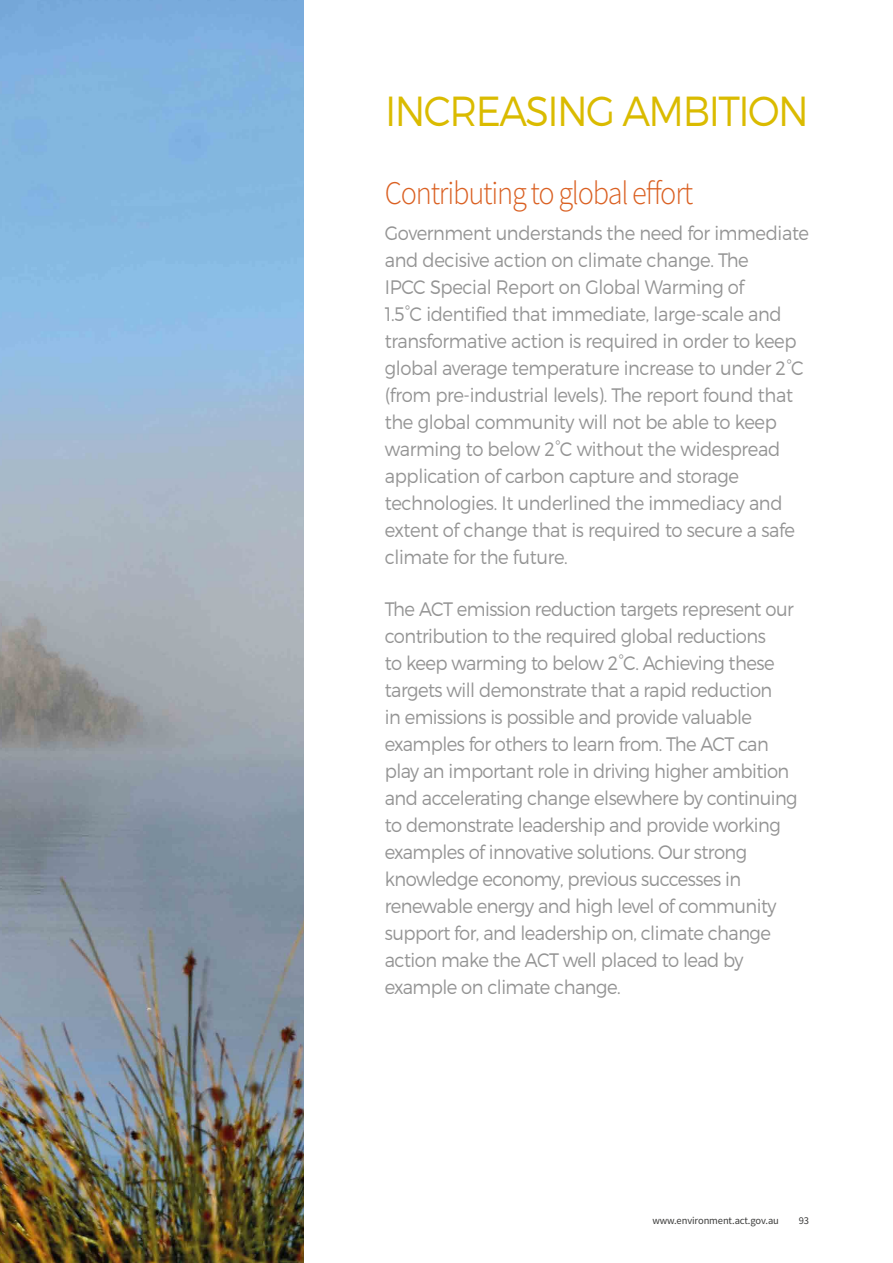
<style>
.page{position:relative;width:893px;height:1263px;background:#fff}
.page>*{position:absolute;margin:0;border:0;box-sizing:border-box;transform-origin:0 0}
.H3{font:300 42px "Montserrat";letter-spacing:-.04em;color:#dabb00;scale:.92 1}
.H4{font:300 33px "Source Sans Pro";letter-spacing:-.04em;color:#da6022;scale:.92 1}
.PullOut{font:300 19.5px/27px "Montserrat";letter-spacing:-.03em;color:#949494;scale:.92 1}
.t1{font:10.5px "Source Sans Pro";letter-spacing:-.01em;color:#3c3c3b}
</style>
<div class="page">
<img style="left:0;top:0;width:303px;height:1263px">
<p class="H3" style="left:385px;top:85px;width:462px">INCREASING AMBITION</p>
<p class="H4" style="left:385px;top:173px;width:337px">Contributing to global effort</p>
<p class="PullOut" style="left:385px;top:219px;width:463px">Government understands the need for immediate and decisive action on climate change. The<br>IPCC Special Report on Global Warming of<br>1.5°C identified that immediate, large-scale and transformative action is required in order to keep global average temperature increase to under 2°C (from pre-industrial levels). The report found that the global community will not be able to keep warming to below 2°C without the widespread application of carbon capture and storage technologies. It underlined the immediacy and extent of change that is required to secure a safe climate for the future.</p>
<p class="PullOut" style="left:385px;top:595px;width:450px">The ACT emission reduction targets represent our contribution to the required global reductions<br>to keep warming to below 2°C. Achieving these targets will demonstrate that a rapid reduction<br>in emissions is possible and provide valuable examples for others to learn from. The ACT can play an important role in driving higher ambition and accelerating change elsewhere by continuing to demonstrate leadership and provide working examples of innovative solutions. Our strong knowledge economy, previous successes in renewable energy and high level of community support for, and leadership on, climate change action make the ACT well placed to lead by example on climate change.</p>
<p class="t1" style="left:652px;top:1214px;width:128px">www.environment.act.gov.au</p>
<p class="t1" style="left:799px;top:1214px;width:12px">93</p>
</div>
